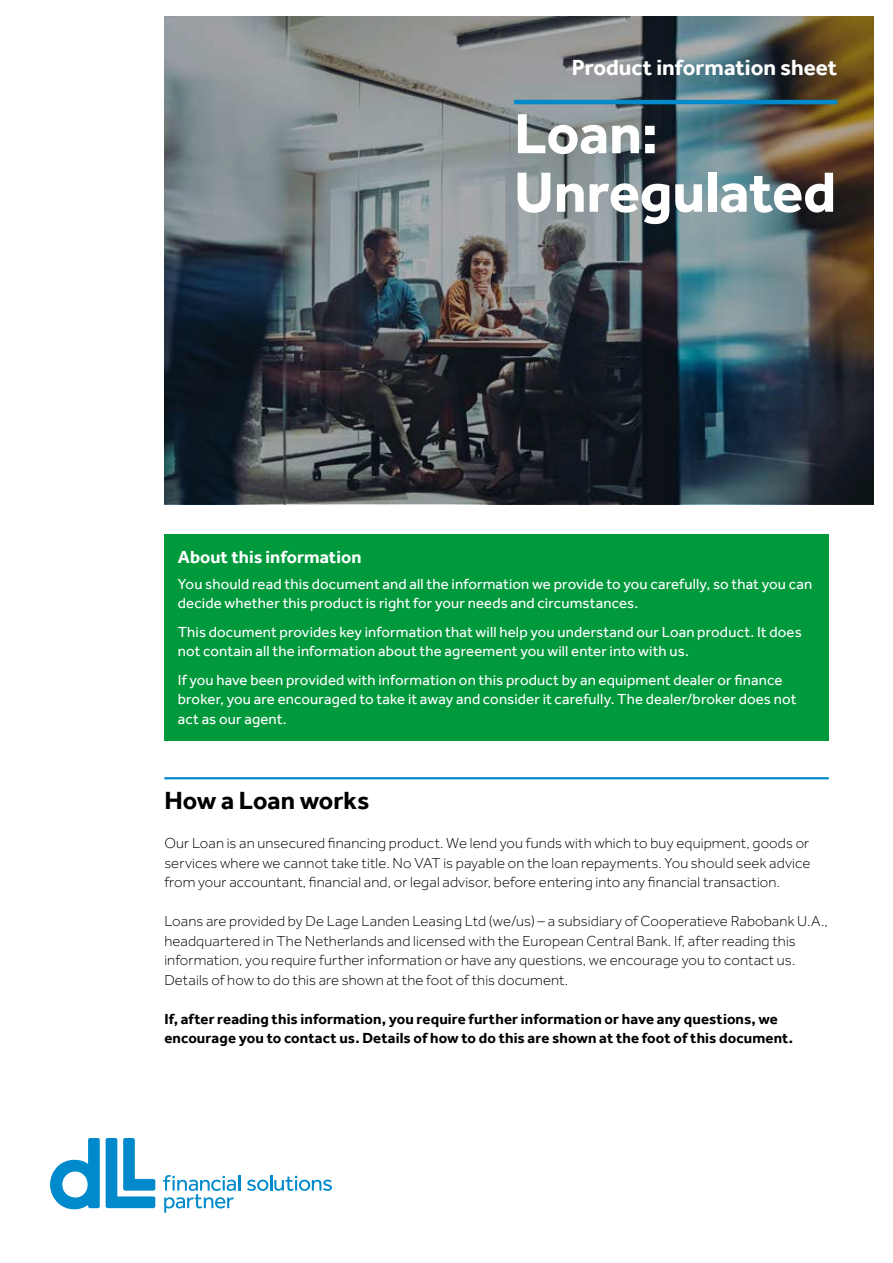
<style>
.page{position:relative;width:893px;height:1263px;background:#fff}
.page>*{position:absolute;margin:0;border:0;box-sizing:border-box;transform-origin:0 0}
.t1{font:700 58.5px/58.5px "Effra";letter-spacing:-.005em;color:#fff}
.t2{font:700 25.5px "Effra";color:#000}
.t3{font:700 22.5px "Effra";color:#fff}
.t4{font:700 18px "Effra";color:#fff}
.t5{font:300 15px/19.5px "Effra";letter-spacing:.01em;color:#000;text-align:justify}
.t6{font:15px/19.5px "Effra";letter-spacing:.01em;color:#fff}
.t7{font:700 15px/19.5px "Effra";letter-spacing:.01em;color:#000}
</style>
<div class="page">
<img style="left:164px;top:17px;width:709px;height:487px">
<hr style="left:514px;top:100px;width:323px;height:4px;background:#008acb">
<hr style="left:164px;top:777px;width:665px;height:2px;background:#008acb">
<div style="left:164px;top:535px;width:665px;height:206px;background:#009a3d"></div>
<svg style="left:50px;top:1138px;width:50px;height:71px"></svg>
<svg style="left:106px;top:1138px;width:49px;height:70px"></svg>
<svg style="left:247px;top:1175px;width:85px;height:16px"></svg>
<svg style="left:163px;top:1175px;width:77px;height:38px"></svg>
<h3 class="t3" style="left:572px;top:54px;width:267px">Product information sheet</h3>
<h1 class="t1" style="left:514px;top:103px;width:324px">Loan:<br>Unregulated</h1>
<p class="t4" style="left:178px;top:545px;width:185px">About this information</p>
<p class="t6" style="left:178px;top:574px;width:636px">You should read this document and all the information we provide to you carefully, so that you can decide whether this product is right for your needs and circumstances.</p>
<p class="t6" style="left:178px;top:622px;width:625px">This document provides key information that will help you understand our Loan product. It does not contain all the information about the agreement you will enter into with us.</p>
<p class="t6" style="left:178px;top:670px;width:620px">If you have been provided with information on this product by an equipment dealer or finance broker, you are encouraged to take it away and consider it carefully. The dealer/broker does not act as our agent.</p>
<h2 class="t2" style="left:164px;top:785px;width:206px">How a Loan works</h2>
<p class="t5" style="left:164px;top:833px;width:648px">Our Loan is an unsecured financing product. We lend you funds with which to buy equipment, goods or services where we cannot take title. No VAT is payable on the loan repayments. You should seek advice from your accountant, financial and, or legal advisor, before entering into any financial transaction.</p>
<p class="t5" style="left:164px;top:911px;width:665px;text-align:left">Loans are provided by De Lage Landen Leasing Ltd (we/us) – a subsidiary of Cooperatieve Rabobank U.A., headquartered in The Netherlands and licensed with the European Central Bank. If, after reading this information, you require further information or have any questions, we encourage you to contact us.<br>Details of how to do this are shown at the foot of this document.</p>
<p class="t7" style="left:164px;top:1009px;width:630px">If, after reading this information, you require further information or have any questions, we encourage you to contact us. Details of how to do this are shown at the foot of this document.</p>
</div>
